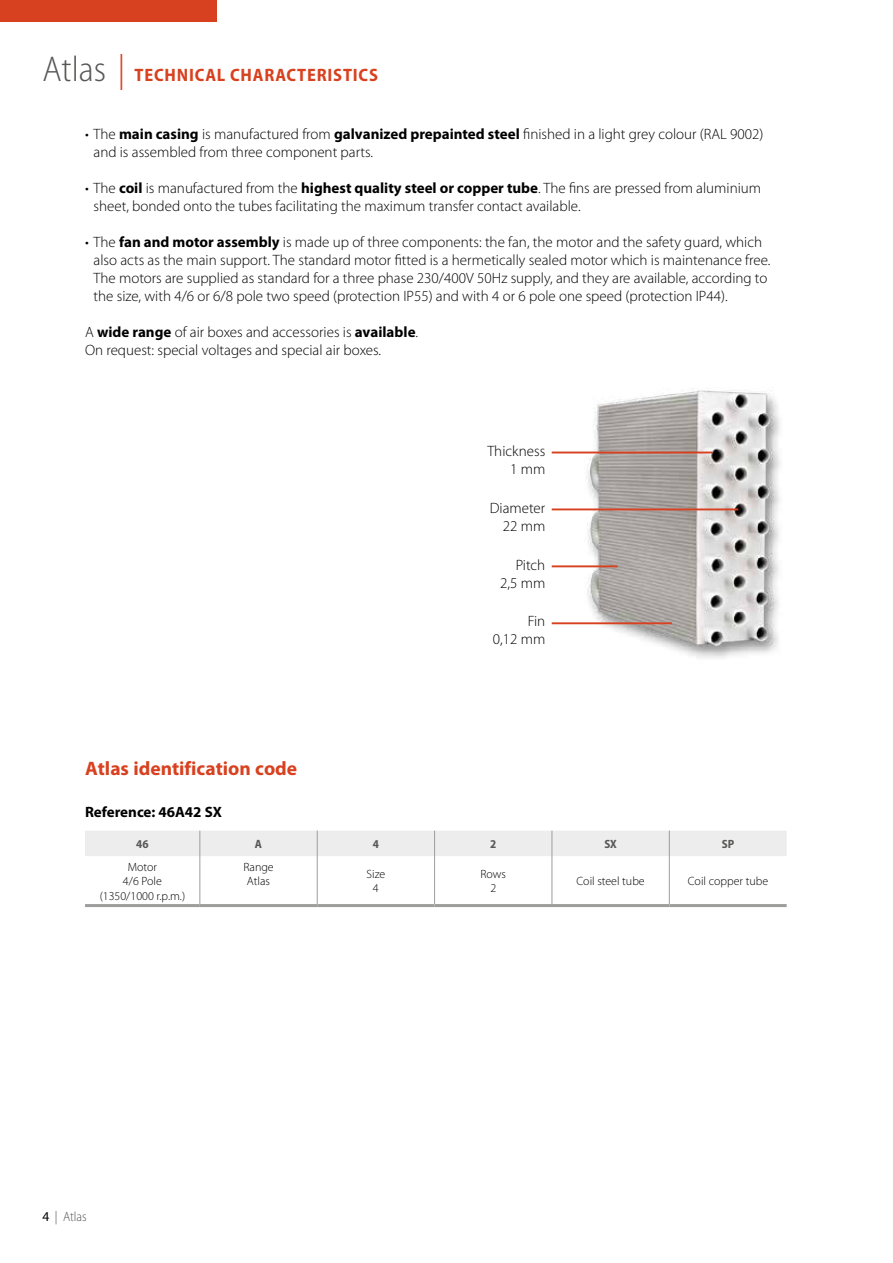
<style>
.page{position:relative;width:893px;height:1263px;background:#fff}
.page>*{position:absolute;margin:0;border:0;box-sizing:border-box;transform-origin:0 0}
.t1{font:300 semi-condensed 36px "Myriad Pro";color:#575756}
.t2{font:700 19.5px "Myriad Pro";color:#d8411f}
.t3{font:700 semi-condensed 18px "Myriad Pro";letter-spacing:.045em;color:#d8411f}
.t4{font:300 15px/18px "Myriad Pro";color:#000}
.t5{font:700 15px "Myriad Pro";color:#000}
.t6{font:300 semi-condensed 13.5px "Myriad Pro";color:#575756}
.t7{font:300 12px/14.4px "Myriad Pro";color:#000;text-align:center}
.t8{font:700 semi-condensed 12px "Myriad Pro";color:#575756}
.s1{font-weight:300;font-size:36px}
.s2{font-weight:700}
.s3{font-weight:400;font-stretch:normal;color:#000}
</style>
<div class="page">
<img style="left:551px;top:387px;width:229px;height:271px">
<hr style="left:552px;top:452px;width:160px;height:1px;background:#d8411f">
<hr style="left:552px;top:508px;width:186px;height:2px;background:#d8411f">
<hr style="left:552px;top:565px;width:66px;height:2px;background:#d8411f">
<hr style="left:552px;top:622px;width:120px;height:2px;background:#d8411f">
<hr style="left:317px;top:856px;width:1px;height:48px;background:#9d9d9c">
<hr style="left:434px;top:856px;width:1px;height:48px;background:#9d9d9c">
<hr style="left:552px;top:856px;width:1px;height:48px;background:#9d9d9c">
<hr style="left:200px;top:904px;width:117px;height:3px;background:#9d9d9c">
<hr style="left:317px;top:904px;width:118px;height:3px;background:#9d9d9c">
<hr style="left:435px;top:904px;width:117px;height:3px;background:#9d9d9c">
<hr style="left:552px;top:904px;width:117px;height:3px;background:#9d9d9c">
<div style="left:85px;top:831px;width:702px;height:25px;background:#ededed"></div>
<hr style="left:199px;top:856px;width:1px;height:48px;background:#9d9d9c">
<hr style="left:85px;top:904px;width:115px;height:3px;background:#9d9d9c">
<hr style="left:669px;top:856px;width:1px;height:48px;background:#9d9d9c">
<hr style="left:669px;top:904px;width:118px;height:3px;background:#9d9d9c">
<div style="left:0;top:0;width:217px;height:21px;background:#d8411f"></div>
<p class="t3" style="left:118px;top:63px;width:262px"><span class="s1">|</span> TECHNICAL CHARACTERISTICS</p>
<p class="t4" style="left:94px;top:125px;width:671px;text-indent:-9px">• The <span class="s2">main casing</span> is manufactured from <span class="s2">galvanized prepainted steel</span> finished in a light grey colour (RAL 9002) and is assembled from three component parts.</p>
<p class="t4" style="left:94px;top:179px;width:669px;text-indent:-9px">• The <span class="s2">coil</span> is manufactured from the <span class="s2">highest quality steel or copper tube</span>. The fins are pressed from aluminium sheet, bonded onto the tubes facilitating the maximum transfer contact available.</p>
<p class="t4" style="left:94px;top:233px;width:678px;text-indent:-9px">• The <span class="s2">fan and motor assembly</span> is made up of three components: the fan, the motor and the safety guard, which also acts as the main support. The standard motor fitted is a hermetically sealed motor which is maintenance free.<br>The motors are supplied as standard for a three phase 230/400V 50Hz supply, and they are available, according to the size, with 4/6 or 6/8 pole two speed (protection IP55) and with 4 or 6 pole one speed (protection IP44).</p>
<p class="t4" style="left:85px;top:323px;width:335px">A <span class="s2">wide range</span> of air boxes and accessories is <span class="s2">available</span>.<br>On request: special voltages and special air boxes.</p>
<h1 class="t1" style="left:43px;top:47px;width:65px">Atlas</h1>
<h2 class="t2" style="left:85px;top:755px;width:214px">Atlas identification code</h2>
<p class="t5" style="left:85px;top:802px;width:138px">Reference: 46A42 SX</p>
<p class="t4" style="left:487px;top:441px;width:59px;text-align:right">Thickness<br>1 mm</p>
<p class="t4" style="left:490px;top:498px;width:57px;text-align:right">Diameter<br>22 mm</p>
<p class="t4" style="left:500px;top:555px;width:47px;text-align:right">Pitch<br>2,5 mm</p>
<p class="t4" style="left:493px;top:612px;width:54px;text-align:right">Fin<br>0,12 mm</p>
<p class="t8" style="left:136px;top:836px;width:14px">46</p>
<p class="t8" style="left:255px;top:836px;width:9px">A</p>
<p class="t8" style="left:373px;top:836px;width:8px">4</p>
<p class="t8" style="left:490px;top:836px;width:8px">2</p>
<p class="t8" style="left:604px;top:836px;width:14px">SX</p>
<p class="t8" style="left:722px;top:836px;width:14px">SP</p>
<p class="t7" style="left:100px;top:859px;width:87px">Motor<br>4/6 Pole (1350/1000 r.p.m.)</p>
<p class="t7" style="left:243px;top:859px;width:32px">Range<br>Atlas</p>
<p class="t7" style="left:367px;top:867px;width:20px">Size<br>4</p>
<p class="t7" style="left:480px;top:867px;width:27px">Rows<br>2</p>
<p class="t7" style="left:576px;top:874px;width:70px">Coil steel tube</p>
<p class="t7" style="left:688px;top:874px;width:82px">Coil copper tube</p>
<p class="t6" style="left:43px;top:1208px;width:46px"><span class="s3">4</span> | Atlas</p>
</div>
